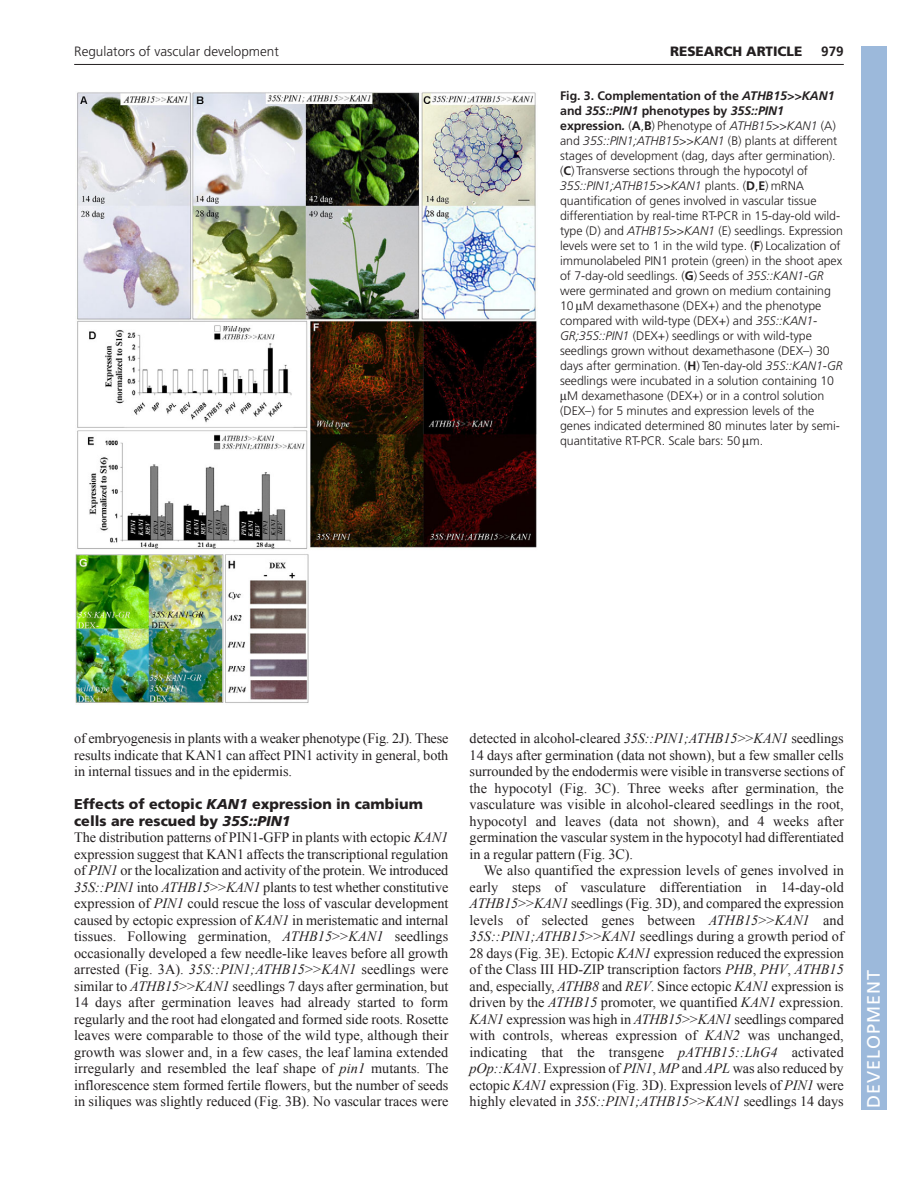
<style>
.page{position:relative;width:918px;height:1188px;background:#fff}
.page>*{position:absolute;margin:0;border:0;box-sizing:border-box;transform-origin:0 0}
.t1{font:18px "Frutiger LT Std";letter-spacing:.055em;color:#fff}
.t2{font:14.25px/16.5px "Times New Roman";letter-spacing:-.005em;color:#231f20;text-align:justify}
.t3{font:900 14.25px/16.5px "Frutiger LT Std";color:#231f20}
.t4{font:300 13.5px "Frutiger LT Std";color:#231f20}
.t5{font:900 13.5px "Frutiger LT Std";color:#231f20}
.t6{font:700 13.5px "Frutiger LT Std";color:#231f20}
.t7{font:300 12.3px "Frutiger LT Std";letter-spacing:-.005em;color:#231f20}
.t8{font:700 12.3px "Frutiger LT Std";letter-spacing:-.005em;color:#231f20}
.t9{font:italic 300 12.3px "Frutiger LT Std";letter-spacing:-.005em;color:#231f20}
.t10{font:italic 700 12.3px "Frutiger LT Std";letter-spacing:-.005em;color:#231f20}
.s1{font-style:italic}
.s2{font-style:normal}
.s3{font-weight:700}
.s4{font-weight:700;font-style:italic}
.s5{font-weight:700;font-style:normal}
</style>
<div class="page">
<hr style="left:74px;top:64px;width:770px;height:1px;background:#231f20">
<img style="left:76px;top:92px;width:461px;height:611px">
<div style="left:861px;top:46px;width:25px;height:1064px;background:#9cb9db"></div>
<p class="t4" style="left:74px;top:46px;width:206px">Regulators of vascular development</p>
<p class="t5" style="left:670px;top:46px;width:134px">RESEARCH ARTICLE</p>
<p class="t6" style="left:821px;top:46px;width:24px">979</p>
<p class="t8" style="left:560px;top:91px;width:276px">Fig. 3. Complementation of the <span class="s1">ATHB15&gt;&gt;KAN1</span></p>
<p class="t10" style="left:560px;top:103px;width:225px"><span class="s2">and</span> 35S::PIN1 <span class="s2">phenotypes by</span> 35S::PIN1</p>
<p class="t7" style="left:560px;top:121px;width:277px"><span class="s3">expression</span><span class="s4">.</span> (<span class="s3">A</span>,<span class="s3">B</span>) Phenotype of <span class="s1">ATHB15</span>&gt;&gt;<span class="s1">KAN1</span> (A)</p>
<p class="t7" style="left:560px;top:136px;width:279px">and <span class="s1">35S::PIN1;ATHB15</span>&gt;&gt;<span class="s1">KAN1</span> (B) plants at different</p>
<p class="t7" style="left:560px;top:151px;width:277px">stages of development (dag, days after germination).</p>
<p class="t7" style="left:560px;top:166px;width:249px">(<span class="s3">C</span>) Transverse sections through the hypocotyl of</p>
<p class="t9" style="left:560px;top:178px;width:246px">35S::PIN1;ATHB15<span class="s2">&gt;&gt;</span>KAN1 <span class="s2">plants. (</span><span class="s5">D</span><span class="s2">,</span><span class="s5">E</span><span class="s2">) mRNA</span></p>
<p class="t7" style="left:560px;top:196px;width:258px">quantification of genes involved in vascular tissue</p>
<p class="t7" style="left:560px;top:211px;width:282px">differentiation by real-time RT-PCR in 15-day-old wild-</p>
<p class="t7" style="left:560px;top:226px;width:284px">type (D) and <span class="s1">ATHB15</span>&gt;&gt;<span class="s1">KAN1</span> (E) seedlings. Expression</p>
<p class="t7" style="left:560px;top:241px;width:282px">levels were set to 1 in the wild type. (<span class="s3">F</span>) Localization of</p>
<p class="t7" style="left:560px;top:255px;width:284px">immunolabeled PIN1 protein (green) in the shoot apex</p>
<p class="t7" style="left:560px;top:270px;width:265px">of 7-day-old seedlings. (<span class="s3">G</span>) Seeds of <span class="s1">35S::KAN1-GR</span></p>
<p class="t7" style="left:560px;top:285px;width:272px">were germinated and grown on medium containing</p>
<p class="t7" style="left:560px;top:300px;width:263px">10 M dexamethasone (DEX+) and the phenotype</p>
<p class="t7" style="left:560px;top:315px;width:259px">compared with wild-type (DEX+) and <span class="s1">35S::KAN1-</span></p>
<p class="t7" style="left:560px;top:330px;width:253px"><span class="s1">GR;35S::PIN1</span> (DEX+) seedlings or with wild-type</p>
<p class="t7" style="left:560px;top:345px;width:271px">seedlings grown without dexamethasone (DEX–) 30</p>
<p class="t7" style="left:560px;top:360px;width:284px">days after germination. (<span class="s3">H</span>) Ten-day-old <span class="s1">35S::KAN1-GR</span></p>
<p class="t7" style="left:560px;top:375px;width:276px">seedlings were incubated in a solution containing 10</p>
<p class="t7" style="left:567px;top:390px;width:259px">M dexamethasone (DEX+) or in a control solution</p>
<p class="t7" style="left:560px;top:405px;width:256px">(DEX–) for 5 minutes and expression levels of the</p>
<p class="t7" style="left:560px;top:420px;width:281px">genes indicated determined 80 minutes later by semi-</p>
<p class="t7" style="left:560px;top:435px;width:205px">quantitative RT-PCR. Scale bars: 50 m.</p>
<p class="t2" style="left:74px;top:730px;width:376px">of embryogenesis in plants with a weaker phenotype (Fig. 2J). These results indicate that KAN1 can affect PIN1 activity in general, both in internal tissues and in the epidermis.</p>
<p class="t3" style="left:74px;top:797px;width:350px">Effects of ectopic <span class="s1">KAN1</span> expression in cambium cells are rescued by <span class="s1">35S::PIN1</span></p>
<p class="t2" style="left:74px;top:829px;width:376px">The distribution patterns of PIN1-GFP in plants with ectopic <span class="s1">KAN1 </span>expression suggest that KAN1 affects the transcriptional regulation of <span class="s1">PIN1</span> or the localization and activity of the protein. We introduced <span class="s1">35S::PIN1</span> into <span class="s1">ATHB15</span>&gt;&gt;<span class="s1">KAN1</span> plants to test whether constitutive expression of <span class="s1">PIN1</span> could rescue the loss of vascular development caused by ectopic expression of <span class="s1">KAN1</span> in meristematic and internal tissues. Following germination, <span class="s1">ATHB15</span>&gt;&gt;<span class="s1">KAN1</span> seedlings occasionally developed a few needle-like leaves before all growth arrested (Fig. 3A). <span class="s1">35S::PIN1;ATHB15</span>&gt;&gt;<span class="s1">KAN1</span> seedlings were similar to <span class="s1">ATHB15</span>&gt;&gt;<span class="s1">KAN1</span> seedlings 7 days after germination, but 14 days after germination leaves had already started to form regularly and the root had elongated and formed side roots. Rosette leaves were comparable to those of the wild type, although their growth was slower and, in a few cases, the leaf lamina extended irregularly and resembled the leaf shape of <span class="s1">pin1</span> mutants. The inflorescence stem formed fertile flowers, but the number of seeds in siliques was slightly reduced (Fig. 3B). No vascular traces were</p>
<p class="t2" style="left:470px;top:730px;width:376px">detected in alcohol-cleared <span class="s1">35S::PIN1;ATHB15</span>&gt;&gt;<span class="s1">KAN1</span> seedlings 14 days after germination (data not shown), but a few smaller cells surrounded by the endodermis were visible in transverse sections of the hypocotyl (Fig. 3C). Three weeks after germination, the vasculature was visible in alcohol-cleared seedlings in the root, hypocotyl and leaves (data not shown), and 4 weeks after germination the vascular system in the hypocotyl had differentiated in a regular pattern (Fig. 3C).</p>
<p class="t2" style="left:470px;top:862px;width:376px;text-indent:14px">We also quantified the expression levels of genes involved in early steps of vasculature differentiation in 14-day-old <span class="s1">ATHB15</span>&gt;&gt;<span class="s1">KAN1</span> seedlings (Fig. 3D), and compared the expression levels of selected genes between <span class="s1">ATHB15</span>&gt;&gt;<span class="s1">KAN1</span> and <span class="s1">35S::PIN1;ATHB15</span>&gt;&gt;<span class="s1">KAN1</span> seedlings during a growth period of 28 days (Fig. 3E). Ectopic <span class="s1">KAN1</span> expression reduced the expression of the Class III HD-ZIP transcription factors <span class="s1">PHB</span>, <span class="s1">PHV</span>, <span class="s1">ATHB15 </span>and, especially, <span class="s1">ATHB8</span> and <span class="s1">REV</span>. Since ectopic <span class="s1">KAN1</span> expression is driven by the <span class="s1">ATHB15</span> promoter, we quantified <span class="s1">KAN1</span> expression.<br><span class="s1">KAN1</span> expression was high in <span class="s1">ATHB15</span>&gt;&gt;<span class="s1">KAN1</span> seedlings compared with controls, whereas expression of <span class="s1">KAN2</span> was unchanged, indicating that the transgene <span class="s1">pATHB15::LhG4</span> activated <span class="s1">pOp::KAN1</span>. Expression of <span class="s1">PIN1</span>, <span class="s1">MP</span> and <span class="s1">APL</span> was also reduced by ectopic <span class="s1">KAN1</span> expression (Fig. 3D). Expression levels of <span class="s1">PIN1</span> were highly elevated in <span class="s1">35S::PIN1;ATHB15</span>&gt;&gt;<span class="s1">KAN1</span> seedlings 14 days</p>
<p class="t1" style="left:863px;top:1108px;width:140px;rotate:-90deg">DEVELOPMENT</p>
</div>
